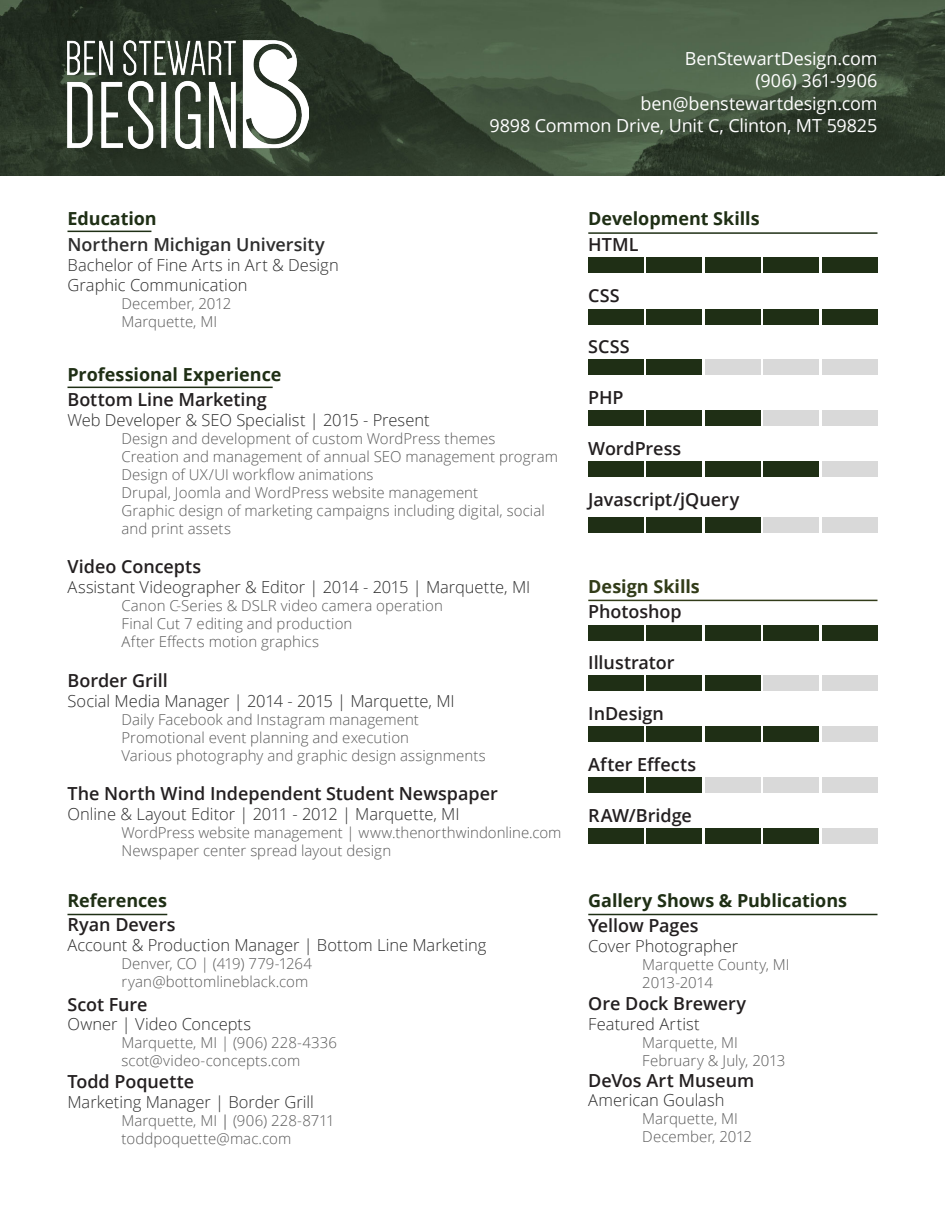
<style>
.page{position:relative;width:945px;height:1215px;background:#fff}
.page>*{position:absolute;margin:0;border:0;box-sizing:border-box;transform-origin:0 0}
.t1{font:600 18px "Open Sans";color:#231f20}
.t2{font:18px/22.5px "Open Sans";letter-spacing:-.01em;color:#fff;text-align:right}
.t3{font:700 18px "Open Sans";letter-spacing:-.005em;color:#1f2f15}
.t4{font:600 18px "Open Sans";letter-spacing:-.005em;color:#2d2d2d}
.t5{font:700 18px "Open Sans";color:#323c19}
.t6{font:300 16.5px/19.8px "Open Sans";color:#2d2d2d}
.t7{font:300 15px/18px "Open Sans";letter-spacing:.005em;color:#5a5a5a}
.s1{color:#2d2d2d}
</style>
<div class="page">
<img style="left:0;top:0;width:945px;height:176px">
<img style="left:68px;top:40px;width:241px;height:108px">
<hr style="left:68px;top:231px;width:83px;height:1px;background:#1f2f15">
<hr style="left:68px;top:914px;width:99px;height:1px;background:#1f2f15">
<hr style="left:588px;top:914px;width:290px;height:1px;background:#1f2f15">
<hr style="left:68px;top:387px;width:205px;height:1px;background:#1f2f15">
<hr style="left:588px;top:232px;width:290px;height:2px;background:#1f2f15">
<hr style="left:588px;top:600px;width:290px;height:1px;background:#323c19">
<div style="left:588px;top:257px;width:55px;height:16px;background:#1f2f15"></div>
<div style="left:647px;top:257px;width:55px;height:16px;background:#1f2f15"></div>
<div style="left:705px;top:257px;width:55px;height:16px;background:#1f2f15"></div>
<div style="left:764px;top:257px;width:55px;height:16px;background:#1f2f15"></div>
<div style="left:822px;top:257px;width:56px;height:16px;background:#1f2f15"></div>
<div style="left:588px;top:309px;width:55px;height:16px;background:#1f2f15"></div>
<div style="left:647px;top:309px;width:55px;height:16px;background:#1f2f15"></div>
<div style="left:705px;top:309px;width:55px;height:16px;background:#1f2f15"></div>
<div style="left:764px;top:309px;width:55px;height:16px;background:#1f2f15"></div>
<div style="left:822px;top:309px;width:56px;height:16px;background:#1f2f15"></div>
<div style="left:588px;top:360px;width:55px;height:15px;background:#1f2f15"></div>
<div style="left:647px;top:360px;width:55px;height:15px;background:#1f2f15"></div>
<div style="left:705px;top:360px;width:55px;height:15px;background:#d9d9d9"></div>
<div style="left:764px;top:360px;width:55px;height:15px;background:#d9d9d9"></div>
<div style="left:822px;top:360px;width:56px;height:15px;background:#d9d9d9"></div>
<div style="left:588px;top:410px;width:55px;height:16px;background:#1f2f15"></div>
<div style="left:647px;top:410px;width:55px;height:16px;background:#1f2f15"></div>
<div style="left:705px;top:410px;width:55px;height:16px;background:#1f2f15"></div>
<div style="left:764px;top:410px;width:55px;height:16px;background:#d9d9d9"></div>
<div style="left:822px;top:410px;width:56px;height:16px;background:#d9d9d9"></div>
<div style="left:588px;top:461px;width:55px;height:15px;background:#1f2f15"></div>
<div style="left:647px;top:461px;width:55px;height:15px;background:#1f2f15"></div>
<div style="left:705px;top:461px;width:55px;height:15px;background:#1f2f15"></div>
<div style="left:764px;top:461px;width:55px;height:15px;background:#1f2f15"></div>
<div style="left:822px;top:461px;width:56px;height:15px;background:#d9d9d9"></div>
<div style="left:588px;top:517px;width:55px;height:16px;background:#1f2f15"></div>
<div style="left:647px;top:517px;width:55px;height:16px;background:#1f2f15"></div>
<div style="left:705px;top:517px;width:55px;height:16px;background:#1f2f15"></div>
<div style="left:764px;top:517px;width:55px;height:16px;background:#d9d9d9"></div>
<div style="left:822px;top:517px;width:56px;height:16px;background:#d9d9d9"></div>
<div style="left:588px;top:625px;width:55px;height:16px;background:#1f2f15"></div>
<div style="left:647px;top:625px;width:55px;height:16px;background:#1f2f15"></div>
<div style="left:705px;top:625px;width:55px;height:16px;background:#1f2f15"></div>
<div style="left:764px;top:625px;width:55px;height:16px;background:#1f2f15"></div>
<div style="left:822px;top:625px;width:56px;height:16px;background:#1f2f15"></div>
<div style="left:588px;top:675px;width:55px;height:16px;background:#1f2f15"></div>
<div style="left:647px;top:675px;width:55px;height:16px;background:#1f2f15"></div>
<div style="left:705px;top:675px;width:55px;height:16px;background:#1f2f15"></div>
<div style="left:764px;top:675px;width:55px;height:16px;background:#d9d9d9"></div>
<div style="left:822px;top:675px;width:56px;height:16px;background:#d9d9d9"></div>
<div style="left:588px;top:727px;width:55px;height:15px;background:#1f2f15"></div>
<div style="left:647px;top:727px;width:55px;height:15px;background:#1f2f15"></div>
<div style="left:705px;top:727px;width:55px;height:15px;background:#1f2f15"></div>
<div style="left:764px;top:727px;width:55px;height:15px;background:#1f2f15"></div>
<div style="left:822px;top:727px;width:56px;height:15px;background:#d9d9d9"></div>
<div style="left:588px;top:777px;width:55px;height:16px;background:#1f2f15"></div>
<div style="left:647px;top:777px;width:55px;height:16px;background:#1f2f15"></div>
<div style="left:705px;top:777px;width:55px;height:16px;background:#d9d9d9"></div>
<div style="left:764px;top:777px;width:55px;height:16px;background:#d9d9d9"></div>
<div style="left:822px;top:777px;width:56px;height:16px;background:#d9d9d9"></div>
<div style="left:588px;top:828px;width:55px;height:16px;background:#1f2f15"></div>
<div style="left:647px;top:828px;width:55px;height:16px;background:#1f2f15"></div>
<div style="left:705px;top:828px;width:55px;height:16px;background:#1f2f15"></div>
<div style="left:764px;top:828px;width:55px;height:16px;background:#1f2f15"></div>
<div style="left:822px;top:828px;width:56px;height:16px;background:#d9d9d9"></div>
<p class="t2" style="left:489px;top:47px;width:390px">BenStewartDesign.com<br>(906) 361-9906<br>ben@benstewartdesign.com<br>9898 Common Drive, Unit C, Clinton, MT 59825</p>
<p class="t3" style="left:68px;top:206px;width:91px">Education</p>
<p class="t4" style="left:68px;top:232px;width:259px">Northern Michigan University</p>
<p class="t6" style="left:68px;top:254px;width:273px">Bachelor of Fine Arts in Art &amp; Design<br>Graphic Communication</p>
<p class="t7" style="left:121px;top:294px;width:111px">December, 2012<br>Marquette, MI</p>
<p class="t3" style="left:68px;top:361px;width:216px">Professional Experience</p>
<p class="t1" style="left:68px;top:387px;width:201px">Bottom Line Marketing</p>
<p class="t6" style="left:68px;top:410px;width:364px">Web Developer &amp; SEO Specialist | 2015 - Present</p>
<p class="t7" style="left:122px;top:429px;width:438px">Design and development of custom WordPress themes<br>Creation and management of annual SEO management program Design of UX/UI workflow animations<br>Drupal, Joomla and WordPress website management<br>Graphic design of marketing campaigns including digital, social and print assets</p>
<p class="t1" style="left:68px;top:555px;width:135px">Video Concepts</p>
<p class="t6" style="left:68px;top:577px;width:464px">Assistant Videographer &amp; Editor | 2014 - 2015 | Marquette, MI</p>
<p class="t7" style="left:122px;top:596px;width:323px">Canon C-Series &amp; DSLR video camera operation<br>Final Cut 7 editing and production<br>After Effects motion graphics</p>
<p class="t1" style="left:68px;top:668px;width:102px">Border Grill</p>
<p class="t6" style="left:68px;top:690px;width:389px">Social Media Manager | 2014 - 2015 | Marquette, MI</p>
<p class="t7" style="left:122px;top:710px;width:366px">Daily Facebook and Instagram management<br>Promotional event planning and execution<br>Various photography and graphic design assignments</p>
<p class="t1" style="left:68px;top:781px;width:432px">The North Wind Independent Student Newspaper</p>
<p class="t6" style="left:68px;top:804px;width:394px">Online &amp; Layout Editor | 2011 - 2012 | Marquette, MI</p>
<p class="t7" style="left:122px;top:823px;width:442px">WordPress website management | www.thenorthwindonline.com<br>Newspaper center spread layout design</p>
<p class="t3" style="left:68px;top:888px;width:101px">References</p>
<p class="t1" style="left:68px;top:912px;width:109px">Ryan Devers</p>
<p class="t6" style="left:68px;top:934px;width:420px">Account &amp; Production Manager | Bottom Line Marketing</p>
<p class="t7" style="left:122px;top:954px;width:192px">Denver, CO | (419) 779-1264 ryan@bottomlineblack.com</p>
<p class="t1" style="left:68px;top:992px;width:82px">Scot Fure</p>
<p class="t6" style="left:68px;top:1014px;width:185px">Owner | Video Concepts</p>
<p class="t7" style="left:122px;top:1034px;width:217px">Marquette, MI | (906) 228-4336 scot@video-concepts.com</p>
<p class="t1" style="left:68px;top:1069px;width:128px">Todd Poquette</p>
<p class="t6" style="left:68px;top:1092px;width:248px">Marketing Manager | Border Grill</p>
<p class="t7" style="left:122px;top:1111px;width:215px">Marquette, MI <span class="s1">|</span> (906) 228-8711 toddpoquette@mac.com</p>
<p class="t3" style="left:588px;top:206px;width:173px">Development Skills</p>
<p class="t1" style="left:588px;top:232px;width:52px">HTML</p>
<p class="t1" style="left:588px;top:283px;width:33px">CSS</p>
<p class="t1" style="left:588px;top:334px;width:43px">SCSS</p>
<p class="t1" style="left:588px;top:385px;width:37px">PHP</p>
<p class="t1" style="left:588px;top:436px;width:95px">WordPress</p>
<p class="t1" style="left:588px;top:487px;width:153px">Javascript/jQuery</p>
<p class="t5" style="left:588px;top:574px;width:113px">Design Skills</p>
<p class="t1" style="left:588px;top:599px;width:95px">Photoshop</p>
<p class="t1" style="left:588px;top:650px;width:88px">Illustrator</p>
<p class="t1" style="left:588px;top:701px;width:77px">InDesign</p>
<p class="t1" style="left:588px;top:752px;width:109px">After Effects</p>
<p class="t1" style="left:588px;top:803px;width:105px">RAW/Bridge</p>
<p class="t3" style="left:588px;top:888px;width:260px">Gallery Shows &amp; Publications</p>
<p class="t1" style="left:588px;top:914px;width:112px">Yellow Pages</p>
<p class="t6" style="left:588px;top:936px;width:151px">Cover Photographer</p>
<p class="t7" style="left:642px;top:955px;width:149px">Marquette County, MI<br>2013-2014</p>
<p class="t1" style="left:588px;top:991px;width:160px">Ore Dock Brewery</p>
<p class="t6" style="left:588px;top:1013px;width:113px">Featured Artist</p>
<p class="t7" style="left:642px;top:1033px;width:145px">Marquette, MI<br>February &amp; July, 2013</p>
<p class="t1" style="left:588px;top:1068px;width:167px">DeVos Art Museum</p>
<p class="t6" style="left:588px;top:1090px;width:138px">American Goulash</p>
<p class="t7" style="left:642px;top:1110px;width:111px">Marquette, MI<br>December, 2012</p>
</div>
